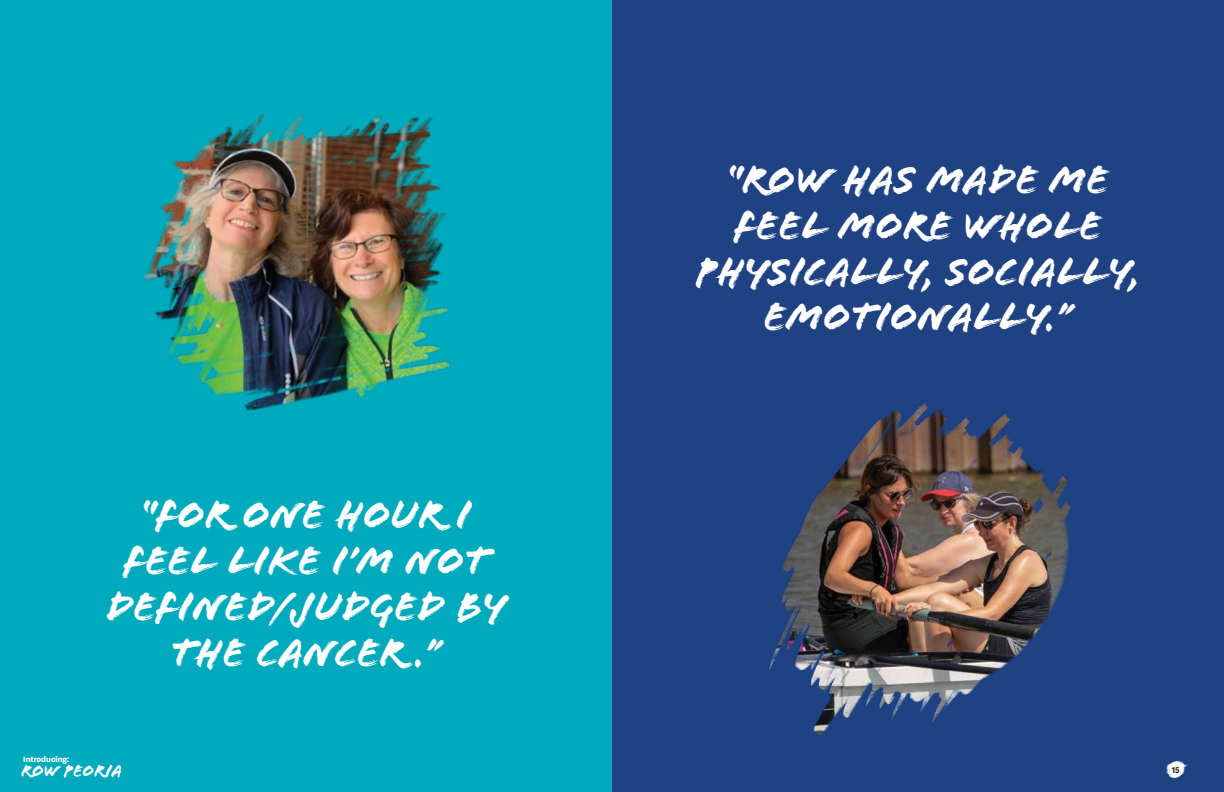
<style>
.page{position:relative;width:1224px;height:792px;background:#fff}
.page>*{position:absolute;margin:0;border:0;box-sizing:border-box;transform-origin:0 0}
.t1{font:42px/46px "Flood Std";color:#fff;text-align:center}
.t2{font:17.9px "Flood Std";color:#fff}
.t3{font:700 8.3px "Paralucent";color:#fff}
.t4{font:700 8px "Adelle Sans";color:#231f20}
</style>
<div class="page">
<div style="left:0;top:0;width:612px;height:792px;background:#00aabd"></div>
<div style="left:612px;top:0;width:612px;height:792px;background:#1f4283"></div>
<img style="left:769px;top:403px;width:302px;height:332px">
<img style="left:143px;top:112px;width:307px;height:299px">
<img style="left:1166px;top:761px;width:21px;height:17px">
<p class="t1" style="left:106px;top:493px;width:402px">“FOR ONE HOUR I<br>FEEL LIKE I’M NOT<br>DEFINED/JUDGED BY<br>THE CANCER .”</p>
<p class="t1" style="left:696px;top:157px;width:446px">“ROW HAS MADE ME<br>FEEL MORE WHOLE<br>PHYSICALLY, SOCIALLY,<br>EMOTIONALLY.”</p>
<p class="t3" style="left:23px;top:755px;width:47px">Introducing:</p>
<p class="t2" style="left:21px;top:760px;width:102px">ROW PEORIA</p>
<p class="t4" style="left:1172px;top:764px;width:10px">15</p>
</div>
